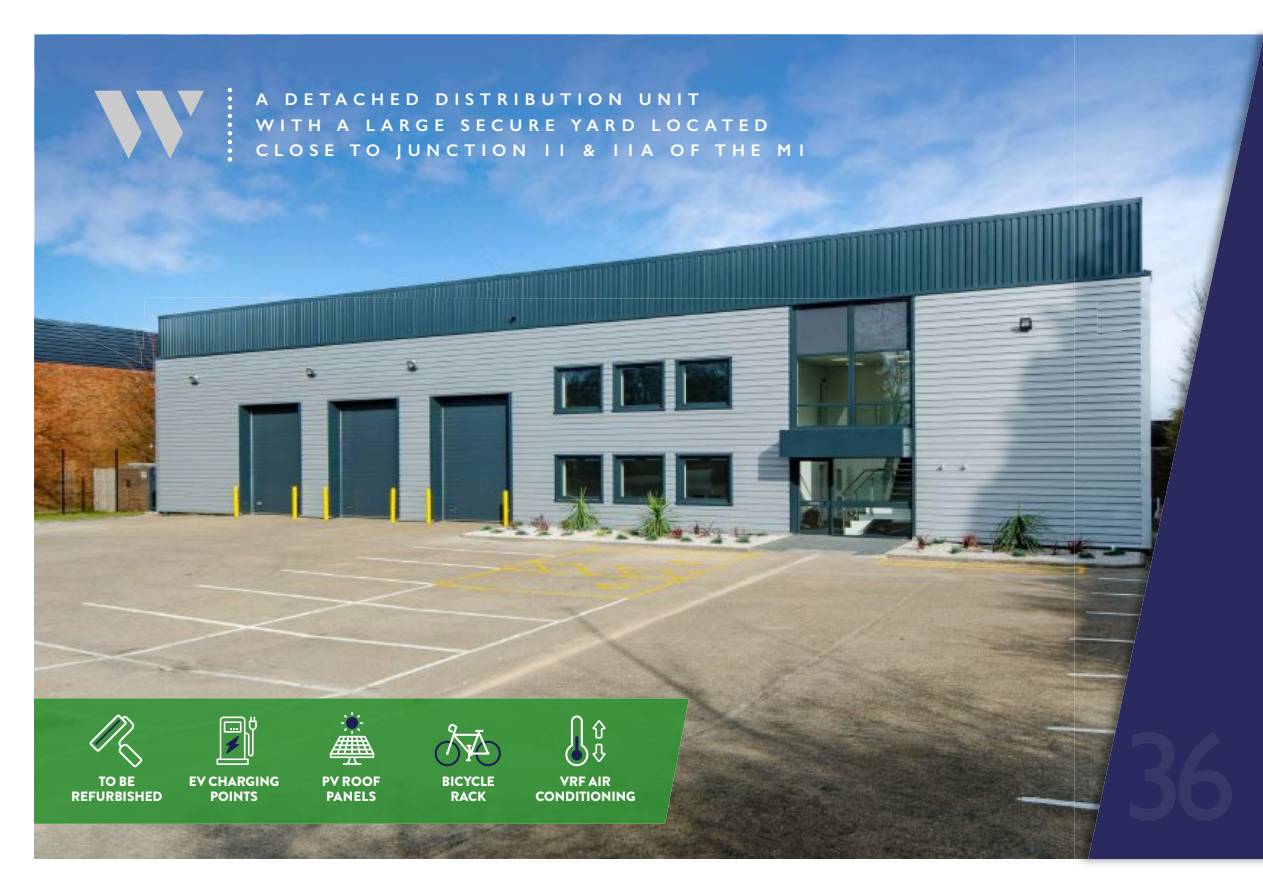
<style>
.page{position:relative;width:1263px;height:893px;background:#fff}
.page>*{position:absolute;margin:0;border:0;box-sizing:border-box;transform-origin:0 0}
.t1{font:600 16.95px/25.5px "Gill Sans";letter-spacing:.35em;color:#fff}
.t2{font:900 13.5px/15px "Brandon Grotesque";letter-spacing:-.005em;color:#fff;text-align:center}
.t3{font:900 13.5px/15px "Brandon Grotesque";letter-spacing:.015em;color:#fff;text-align:center}
</style>
<div class="page">
<img style="left:34px;top:34px;width:1041px;height:825px">
<img style="left:35px;top:35px;width:468px;height:283px">
<img style="left:502px;top:35px;width:573px;height:264px">
<img style="left:41px;top:317px;width:103px;height:47px">
<svg style="left:94px;top:91px;width:110px;height:68px;background:#90aaca"></svg>
<svg style="left:228px;top:88px;width:4px;height:74px"></svg>
<img style="left:1075px;top:34px;width:188px;height:265px">
<img style="left:1075px;top:299px;width:13px;height:199px">
<img style="left:1075px;top:498px;width:13px;height:206px">
<img style="left:1075px;top:704px;width:13px;height:155px">
<svg style="left:1088px;top:39px;width:175px;height:820px;background:#5b678c"></svg>
<div style="left:1130px;top:732px;width:102px;height:89px;background:#2a2a60"></div>
<div style="left:34px;top:698px;width:655px;height:126px;background:#3f943e"></div>
<svg style="left:435px;top:723px;width:66px;height:43px;background:#54955a"></svg>
<svg style="left:216px;top:716px;width:41px;height:49px"></svg>
<svg style="left:330px;top:712px;width:44px;height:53px;background:#70ab72"></svg>
<svg style="left:565px;top:715px;width:41px;height:51px;background:#60a063"></svg>
<svg style="left:90px;top:715px;width:52px;height:52px;background:#5ca25d"></svg>
<p class="t1" style="left:256px;top:87px;width:552px">A DETACHED DISTRIBUTION UNIT<br>WITH A LARGE SECURE YARD LOCATED<br>CLOSE TO JUNCTION 11 &amp; 11A OF THE M1</p>
<p class="t2" style="left:71px;top:774px;width:93px">TO BE<br>REFURBISHED</p>
<p class="t2" style="left:442px;top:774px;width:54px">BICYCLE<br>RACK</p>
<p class="t2" style="left:189px;top:774px;width:92px">EV CHARGING<br>POINTS</p>
<p class="t3" style="left:322px;top:774px;width:60px">PV ROOF<br>PANELS</p>
<p class="t2" style="left:535px;top:774px;width:102px">VRF AIR<br>CONDITIONING</p>
</div>
